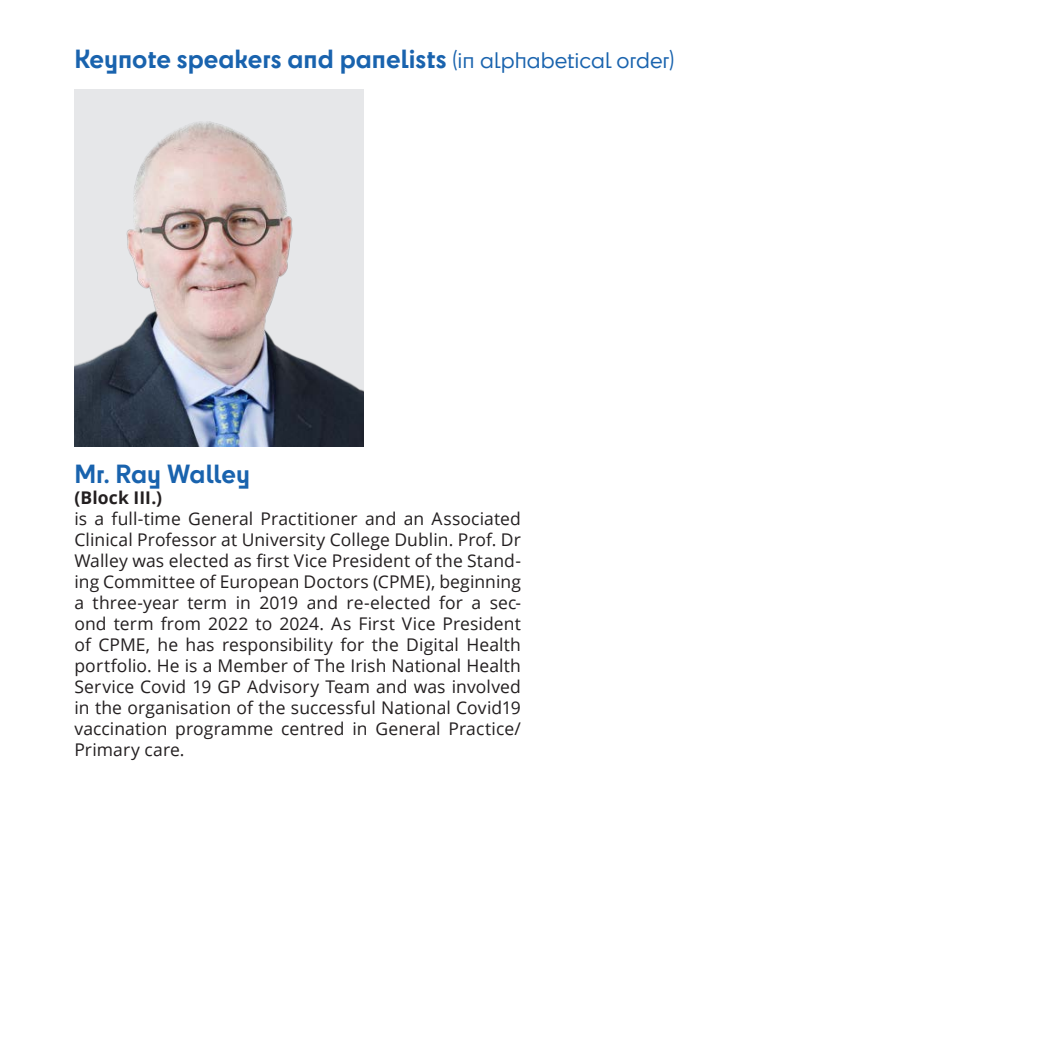
<style>
.page{position:relative;width:1042px;height:1042px;background:#fff}
.page>*{position:absolute;margin:0;border:0;box-sizing:border-box;transform-origin:0 0}
.t1{font:700 24.5px "Cy";color:#1963ae}
.t2{font:17.5px/21px "Open Sans";letter-spacing:.005em;color:#231f20;text-align:justify}
.t3{font:700 17.5px "Open Sans";letter-spacing:.005em;color:#231f20}
.s1{font-weight:400;font-size:21px}
</style>
<div class="page">
<img style="left:74px;top:89px;width:290px;height:357px">
<h1 class="t1" style="left:74px;top:41px;width:601px">Keynote speakers and panelists <span class="s1">(in alphabetical order)</span></h1>
<h1 class="t1" style="left:74px;top:455px;width:177px">Mr. Ray Walley</h1>
<p class="t3" style="left:74px;top:485px;width:89px">(Block III.)</p>
<p class="t2" style="left:74px;top:508px;width:448px">is a full-time General Practitioner and an Associated Clinical Professor at University College Dublin. Prof. Dr Walley was elected as first Vice President of the Stand&shy;ing Committee of European Doctors (CPME), beginning a three-year term in 2019 and re-elected for a sec&shy;ond term from 2022 to 2024. As First Vice President of CPME, he has responsibility for the Digital Health portfolio. He is a Member of The Irish National Health Service Covid 19 GP Advisory Team and was involved in the organisation of the successful National Covid19 vaccination programme centred in General Practice/ Primary care.</p>
</div>
